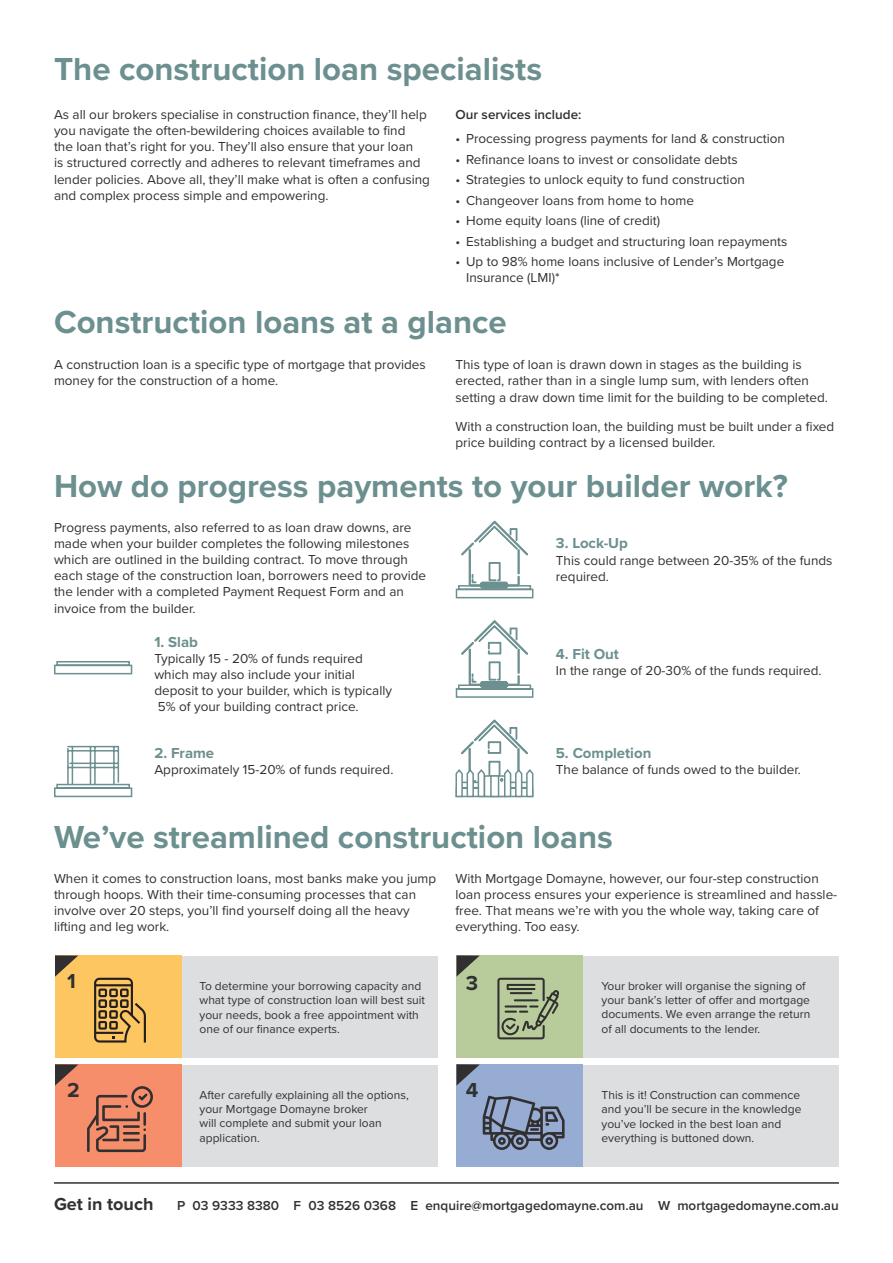
<style>
.page{position:relative;width:893px;height:1263px;background:#fff}
.page>*{position:absolute;margin:0;border:0;box-sizing:border-box;transform-origin:0 0}
.t1{font:700 33px "Proxima Nova";color:#6c8f8f}
.t2{font:700 21px "Proxima Nova";color:#303131}
.t3{font:700 18px "Proxima Nova";color:#303131}
.t4{font:700 15px "Proxima Nova";color:#6c8f8f}
.t5{font:13.5px/16.2px "Proxima Nova";color:#303131}
.t6{font:600 13.5px "Proxima Nova";color:#303131}
.t7{font:12px/14.4px "Proxima Nova";color:#303131}
</style>
<div class="page">
<svg style="left:54px;top:661px;width:79px;height:14px"></svg>
<hr style="left:70px;top:762px;width:48px;height:2px;background:#6c8f8f">
<hr style="left:68px;top:750px;width:50px;height:1px;background:#6c8f8f">
<hr style="left:68px;top:767px;width:50px;height:1px;background:#6c8f8f">
<hr style="left:68px;top:746px;width:50px;height:1px;background:#6c8f8f">
<hr style="left:118px;top:747px;width:1px;height:35px;background:#6c8f8f">
<hr style="left:113px;top:747px;width:2px;height:37px;background:#6c8f8f">
<hr style="left:94px;top:747px;width:2px;height:37px;background:#6c8f8f">
<hr style="left:90px;top:747px;width:1px;height:37px;background:#6c8f8f">
<hr style="left:72px;top:747px;width:1px;height:37px;background:#6c8f8f">
<hr style="left:67px;top:749px;width:2px;height:35px;background:#6c8f8f">
<svg style="left:54px;top:783px;width:79px;height:15px"></svg>
<svg style="left:455px;top:520px;width:79px;height:79px"></svg>
<svg style="left:455px;top:620px;width:79px;height:78px"></svg>
<svg style="left:455px;top:719px;width:79px;height:79px"></svg>
<div style="left:457px;top:956px;width:382px;height:101px;background:#dddee0"></div>
<div style="left:56px;top:956px;width:381px;height:101px;background:#dddee0"></div>
<div style="left:56px;top:1065px;width:381px;height:102px;background:#dddee0"></div>
<div style="left:457px;top:1065px;width:382px;height:101px;background:#dddee0"></div>
<div style="left:55px;top:955px;width:126px;height:103px;background:#fec661"></div>
<div style="left:456px;top:955px;width:126px;height:103px;background:#b8cc9b"></div>
<div style="left:55px;top:1064px;width:126px;height:103px;background:#f68d6b"></div>
<div style="left:456px;top:1064px;width:126px;height:103px;background:#97acd3"></div>
<svg style="left:94px;top:978px;width:52px;height:64px"></svg>
<svg style="left:87px;top:1086px;width:66px;height:66px"></svg>
<svg style="left:497px;top:978px;width:62px;height:61px"></svg>
<svg style="left:483px;top:1096px;width:82px;height:54px"></svg>
<svg style="left:55px;top:955px;width:23px;height:22px"></svg>
<svg style="left:55px;top:1064px;width:23px;height:21px"></svg>
<svg style="left:456px;top:955px;width:24px;height:22px"></svg>
<svg style="left:456px;top:1064px;width:24px;height:21px"></svg>
<hr style="left:54px;top:1182px;width:785px;height:2px;background:#303131">
<p class="t1" style="left:54px;top:44px;width:490px">The construction loan specialists</p>
<p class="t5" style="left:54px;top:106px;width:377px">As all our brokers specialise in construction finance, they’ll help you navigate the often-bewildering choices available to find<br>the loan that’s right for you. They’ll also ensure that your loan<br>is structured correctly and adheres to relevant timeframes and lender policies. Above all, they’ll make what is often a confusing and complex process simple and empowering.</p>
<p class="t6" style="left:455px;top:104px;width:128px">Our services include:</p>
<p class="t5" style="left:455px;top:130px;width:331px">• Processing progress payments for land &amp; construction</p>
<p class="t5" style="left:455px;top:151px;width:284px">• Refinance loans to invest or consolidate debts</p>
<p class="t5" style="left:455px;top:171px;width:291px">• Strategies to unlock equity to fund construction</p>
<p class="t5" style="left:455px;top:192px;width:240px">• Changeover loans from home to home</p>
<p class="t5" style="left:455px;top:212px;width:206px">• Home equity loans (line of credit)</p>
<p class="t5" style="left:455px;top:233px;width:334px">• Establishing a budget and structuring loan repayments</p>
<p class="t5" style="left:466px;top:253px;width:320px;text-indent:-11px">• Up to 98% home loans inclusive of Lender’s Mortgage<br>Insurance (LMI)*</p>
<p class="t1" style="left:54px;top:297px;width:454px">Construction loans at a glance</p>
<p class="t5" style="left:54px;top:356px;width:373px">A construction loan is a specific type of mortgage that provides money for the construction of a home.</p>
<p class="t5" style="left:455px;top:356px;width:374px">This type of loan is drawn down in stages as the building is erected, rather than in a single lump sum, with lenders often setting a draw down time limit for the building to be completed.</p>
<p class="t5" style="left:455px;top:417px;width:380px">With a construction loan, the building must be built under a fixed price building contract by a licensed builder.</p>
<p class="t1" style="left:54px;top:462px;width:735px">How do progress payments to your builder work?</p>
<p class="t5" style="left:54px;top:518px;width:374px">Progress payments, also referred to as loan draw downs, are made when your builder completes the following milestones which are outlined in the building contract. To move through each stage of the construction loan, borrowers need to provide the lender with a completed Payment Request Form and an invoice from the builder.</p>
<p class="t4" style="left:154px;top:630px;width:45px">1. Slab</p>
<p class="t5" style="left:154px;top:650px;width:239px">Typically 15 - 20% of funds required which may also include your initial deposit to your builder, which is typically 5% of your building contract price.</p>
<p class="t4" style="left:556px;top:532px;width:74px">3. Lock-Up</p>
<p class="t5" style="left:556px;top:551px;width:278px">This could range between 20-35% of the funds required.</p>
<p class="t4" style="left:556px;top:643px;width:65px">4. Fit Out</p>
<p class="t5" style="left:556px;top:662px;width:267px">In the range of 20-30% of the funds required.</p>
<p class="t4" style="left:154px;top:741px;width:61px">2. Frame</p>
<p class="t5" style="left:154px;top:761px;width:241px">Approximately 15-20% of funds required.</p>
<p class="t4" style="left:556px;top:741px;width:97px">5. Completion</p>
<p class="t5" style="left:556px;top:761px;width:246px">The balance of funds owed to the builder.</p>
<p class="t1" style="left:54px;top:812px;width:560px">We’ve streamlined construction loans</p>
<p class="t5" style="left:54px;top:869px;width:384px">When it comes to construction loans, most banks make you jump through hoops. With their time-consuming processes that can involve over 20 steps, you’ll find yourself doing all the heavy lifting and leg work.</p>
<p class="t5" style="left:455px;top:869px;width:383px">With Mortgage Domayne, however, our four-step construction loan process ensures your experience is streamlined and hassle&shy;free. That means we’re with you the whole way, taking care of everything. Too easy.</p>
<p class="t2" style="left:67px;top:965px;width:10px">1</p>
<p class="t2" style="left:67px;top:1074px;width:14px">2</p>
<p class="t7" style="left:200px;top:978px;width:227px">To determine your borrowing capacity and what type of construction loan will best suit your needs, book a free appointment with one of our finance experts.</p>
<p class="t2" style="left:466px;top:967px;width:14px">3</p>
<p class="t7" style="left:200px;top:1087px;width:211px">After carefully explaining all the options,</p>
<p class="t2" style="left:466px;top:1074px;width:14px">4</p>
<p class="t7" style="left:200px;top:1101px;width:184px">your Mortgage Domayne broker will complete and submit your loan application.</p>
<p class="t7" style="left:601px;top:978px;width:210px">Your broker will organise the signing of your bank’s letter of offer and mortgage documents. We even arrange the return of all documents to the lender.</p>
<p class="t7" style="left:601px;top:1087px;width:201px">This is it! Construction can commence and you’ll be secure in the knowledge you’ve locked in the best loan and everything is buttoned down.</p>
<p class="t3" style="left:54px;top:1190px;width:101px">Get in touch</p>
<p class="t6" style="left:177px;top:1195px;width:663px">P 03 9333 8380 F 03 8526 0368 E enquire@mortgagedomayne.com.au W mortgagedomayne.com.au</p>
</div>
